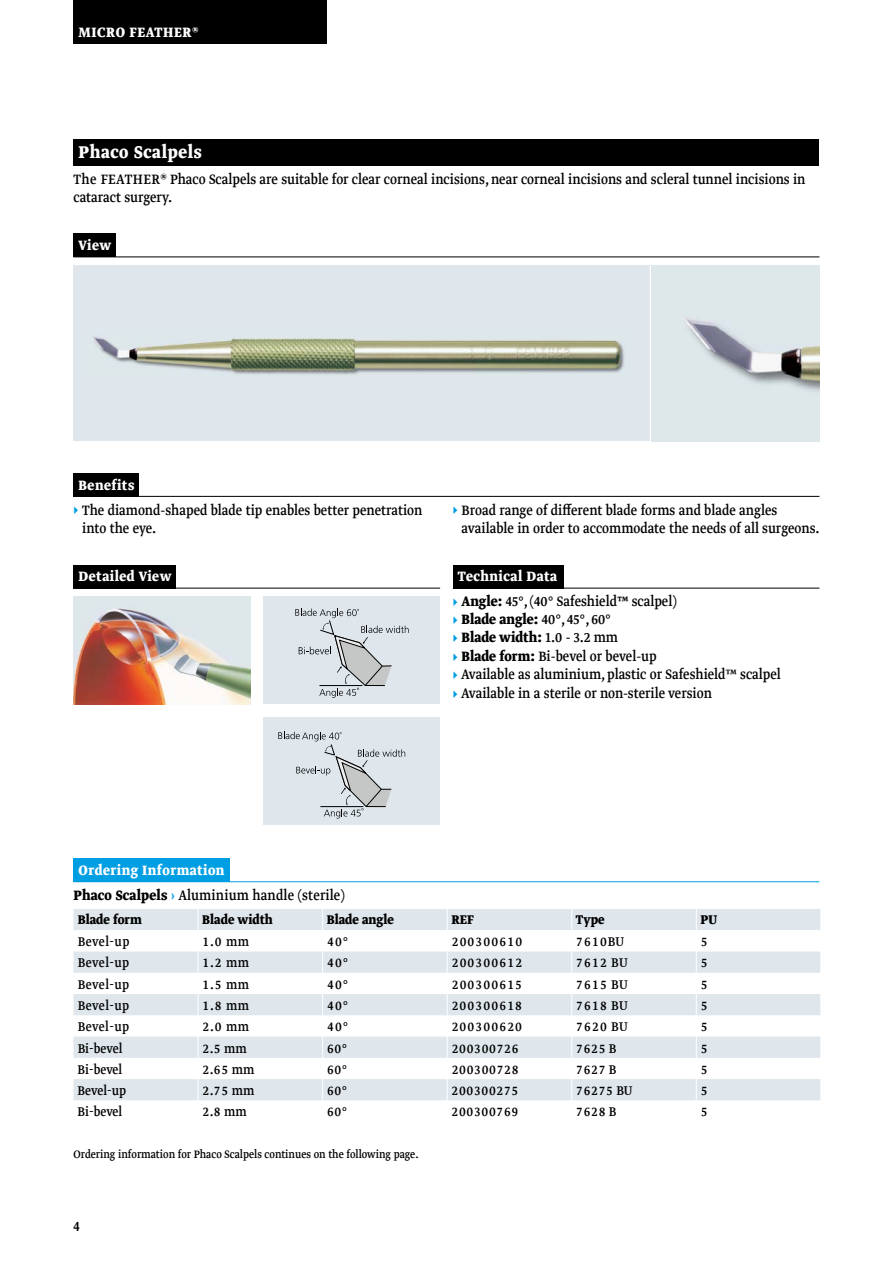
<style>
.page{position:relative;width:893px;height:1263px;background:#fff}
.page>*{position:absolute;margin:0;border:0;box-sizing:border-box;transform-origin:0 0}
.t1{font:700 20.25px "pfmmedical";letter-spacing:.03em;color:#fff}
.t2{font:16.2px/18.5px "pfmmedical";color:#000}
.t3{font:700 16.2px "pfmmedical";letter-spacing:.03em;color:#fff}
.t4{font:15px "pfmmedical";letter-spacing:.01em;color:#000}
.t5{font:700 15px "pfmmedical";color:#000}
.t6{font:12.75px "pfmmedical";color:#000}
.s1{font-weight:700;color:#fff}
.s2{color:#009ee3}
.s3{font-weight:700}
.s4{font-weight:500}
.s5{font-weight:700;color:#009ee3}
</style>
<div class="page">
<div style="left:74px;top:0;width:253px;height:44px;background:#000"></div>
<div style="left:74px;top:266px;width:745px;height:175px;background:#dfe7ec"></div>
<div style="left:74px;top:139px;width:745px;height:26px;background:#000"></div>
<div style="left:74px;top:473px;width:65px;height:24px;background:#000"></div>
<div style="left:74px;top:233px;width:42px;height:24px;background:#000"></div>
<div style="left:453px;top:565px;width:110px;height:23px;background:#000"></div>
<img style="left:74px;top:596px;width:176px;height:108px">
<div style="left:263px;top:596px;width:177px;height:108px;background:#dfe7ec"></div>
<svg style="left:295px;top:608px;width:114px;height:90px"></svg>
<div style="left:263px;top:717px;width:177px;height:108px;background:#dfe7ec"></div>
<svg style="left:278px;top:732px;width:127px;height:86px"></svg>
<hr style="left:74px;top:496px;width:745px;height:1px;background:#000">
<hr style="left:74px;top:257px;width:745px;height:1px;background:#000">
<hr style="left:74px;top:588px;width:366px;height:1px;background:#000">
<hr style="left:453px;top:588px;width:366px;height:1px;background:#000">
<div style="left:74px;top:858px;width:156px;height:24px;background:#009ee3"></div>
<hr style="left:74px;top:881px;width:745px;height:1px;background:#009ee3">
<svg style="left:74px;top:909px;width:747px;height:192px"></svg>
<div style="left:74px;top:565px;width:102px;height:23px;background:#000"></div>
<img style="left:93px;top:336px;width:532px;height:39px">
<hr style="left:650px;top:265px;width:1px;height:176px;background:#fff">
<img style="left:651px;top:265px;width:168px;height:127px">
<p class="t3" style="left:79px;top:21px;width:122px">MICRO FEATHER®</p>
<p class="t1" style="left:79px;top:139px;width:125px">Phaco Scalpels</p>
<p class="t2" style="left:74px;top:170px;width:733px">The FEATHER® Phaco Scalpels are suitable for clear corneal incisions, near corneal incisions and scleral tunnel incisions in cataract surgery.</p>
<p class="t3" style="left:79px;top:234px;width:34px">View</p>
<p class="t2" style="left:74px;top:473px;width:350px;line-height:25px;text-indent:5px"><span class="s1">Benefits<br></span><span class="s2">▸</span> The diamond-shaped blade tip enables better penetration</p>
<p class="t2" style="left:82px;top:519px;width:76px">into the eye.</p>
<p class="t3" style="left:79px;top:566px;width:94px">Detailed View</p>
<p class="t2" style="left:462px;top:501px;width:360px;text-indent:-9px"><span class="s2">▸</span> Broad range of different blade forms and blade angles available in order to accommodate the needs of all surgeons.</p>
<p class="t2" style="left:453px;top:565px;width:225px;line-height:24.5px;text-indent:5px"><span class="s1">Technical Data<br></span><span class="s2">▸</span> <span class="s3">Angle:</span> 45°, (40° Safeshield<span class="s4">™</span> scalpel)</p>
<p class="t2" style="left:453px;top:610px;width:329px"><span class="s2">▸</span> <span class="s3">Blade angle:</span> 40°, 45°, 60°<br><span class="s2">▸</span> <span class="s3">Blade width:</span> 1.0 - 3.2 mm<br><span class="s2">▸</span> <span class="s3">Blade form:</span> Bi-bevel or bevel-up<br><span class="s2">▸</span> Available as aluminium, plastic or Safeshield™ scalpel <span class="s2">▸</span> Available in a sterile or non-sterile version</p>
<p class="t2" style="left:74px;top:858px;width:273px;line-height:25.7px;text-indent:5px"><span class="s1">Ordering Information<br></span><span class="s3">Phaco Scalpels</span> <span class="s5">›</span> Aluminium handle (sterile)</p>
<p class="t5" style="left:78px;top:909px;width:66px">Blade form</p>
<p class="t5" style="left:202px;top:909px;width:72px">Blade width</p>
<p class="t5" style="left:327px;top:909px;width:69px">Blade angle</p>
<p class="t5" style="left:451px;top:909px;width:24px">REF</p>
<p class="t5" style="left:576px;top:909px;width:30px">Type</p>
<p class="t5" style="left:700px;top:909px;width:18px">PU</p>
<p class="t4" style="left:78px;top:932px;width:53px">Bevel-up</p>
<p class="t4" style="left:202px;top:932px;width:48px">1.0 mm</p>
<p class="t4" style="left:327px;top:932px;width:23px">40°</p>
<p class="t4" style="left:451px;top:932px;width:73px">200300610</p>
<p class="t4" style="left:576px;top:932px;width:50px">7610BU</p>
<p class="t4" style="left:700px;top:932px;width:9px">5</p>
<p class="t4" style="left:78px;top:954px;width:53px">Bevel-up</p>
<p class="t4" style="left:202px;top:954px;width:48px">1.2 mm</p>
<p class="t4" style="left:327px;top:954px;width:23px">40°</p>
<p class="t4" style="left:451px;top:954px;width:73px">200300612</p>
<p class="t4" style="left:576px;top:954px;width:53px">7612 BU</p>
<p class="t4" style="left:700px;top:954px;width:9px">5</p>
<p class="t4" style="left:78px;top:975px;width:53px">Bevel-up</p>
<p class="t4" style="left:202px;top:975px;width:48px">1.5 mm</p>
<p class="t4" style="left:327px;top:975px;width:23px">40°</p>
<p class="t4" style="left:451px;top:975px;width:73px">200300615</p>
<p class="t4" style="left:576px;top:975px;width:53px">7615 BU</p>
<p class="t4" style="left:700px;top:975px;width:9px">5</p>
<p class="t4" style="left:78px;top:996px;width:53px">Bevel-up</p>
<p class="t4" style="left:202px;top:996px;width:48px">1.8 mm</p>
<p class="t4" style="left:327px;top:996px;width:23px">40°</p>
<p class="t4" style="left:451px;top:996px;width:73px">200300618</p>
<p class="t4" style="left:576px;top:996px;width:53px">7618 BU</p>
<p class="t4" style="left:700px;top:996px;width:9px">5</p>
<p class="t4" style="left:78px;top:1017px;width:53px">Bevel-up</p>
<p class="t4" style="left:202px;top:1017px;width:48px">2.0 mm</p>
<p class="t4" style="left:327px;top:1017px;width:23px">40°</p>
<p class="t4" style="left:451px;top:1017px;width:73px">200300620</p>
<p class="t4" style="left:576px;top:1017px;width:53px">7620 BU</p>
<p class="t4" style="left:700px;top:1017px;width:9px">5</p>
<p class="t4" style="left:78px;top:1039px;width:46px">Bi-bevel</p>
<p class="t4" style="left:202px;top:1039px;width:46px">2.5 mm</p>
<p class="t4" style="left:327px;top:1039px;width:22px">60°</p>
<p class="t4" style="left:451px;top:1039px;width:69px">200300726</p>
<p class="t4" style="left:576px;top:1039px;width:42px">7625 B</p>
<p class="t4" style="left:700px;top:1039px;width:9px">5</p>
<p class="t4" style="left:78px;top:1060px;width:46px">Bi-bevel</p>
<p class="t4" style="left:202px;top:1060px;width:54px">2.65 mm</p>
<p class="t4" style="left:327px;top:1060px;width:22px">60°</p>
<p class="t4" style="left:451px;top:1060px;width:69px">200300728</p>
<p class="t4" style="left:576px;top:1060px;width:42px">7627 B</p>
<p class="t4" style="left:700px;top:1060px;width:9px">5</p>
<p class="t4" style="left:78px;top:1081px;width:50px">Bevel-up</p>
<p class="t4" style="left:202px;top:1081px;width:54px">2.75 mm</p>
<p class="t4" style="left:327px;top:1081px;width:22px">60°</p>
<p class="t4" style="left:451px;top:1081px;width:69px">200300275</p>
<p class="t4" style="left:576px;top:1081px;width:58px">76275 BU</p>
<p class="t4" style="left:700px;top:1081px;width:9px">5</p>
<p class="t4" style="left:78px;top:1102px;width:46px">Bi-bevel</p>
<p class="t4" style="left:202px;top:1102px;width:46px">2.8 mm</p>
<p class="t4" style="left:327px;top:1102px;width:22px">60°</p>
<p class="t4" style="left:451px;top:1102px;width:69px">200300769</p>
<p class="t4" style="left:576px;top:1102px;width:42px">7628 B</p>
<p class="t4" style="left:700px;top:1102px;width:9px">5</p>
<p class="t6" style="left:74px;top:1146px;width:347px">Ordering information for Phaco Scalpels continues on the following page.</p>
<p class="t2" style="left:74px;top:1218px;width:8px">4</p>
</div>
